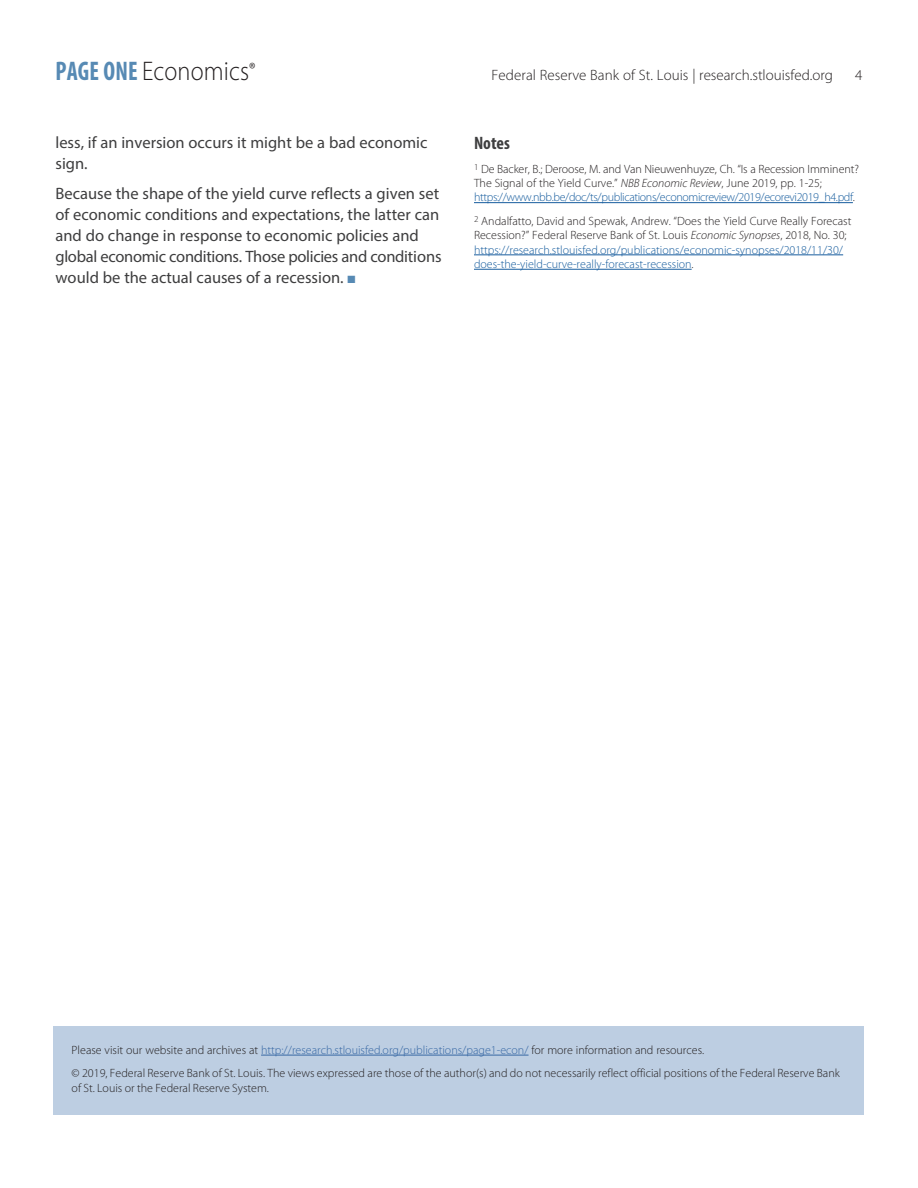
<style>
.page{position:relative;width:918px;height:1188px;background:#fff}
.page>*{position:absolute;margin:0;border:0;box-sizing:border-box;transform-origin:0 0}
.t1{font:300 27px "Myriad Pro";letter-spacing:.005em;color:#231f20;scale:.9 1}
.Notes_and_Refs_Head{font:700 condensed 18px "Myriad Pro";color:#3e3e3f}
.t2{font:300 18px "Myriad Pro";color:#231f20;scale:.9 1}
.Text{font:16.5px/21px "Myriad Pro";color:#3e3e3f}
.t3{font:300 15px "Myriad Pro";letter-spacing:.005em;color:#231f20}
.Notes_and_Refs{font:300 12px/14.4px "Myriad Pro";color:#175d9e}
.Notes_and_Refs-2{font:300 12px/14.4px "Myriad Pro";letter-spacing:-.01em;color:#231f20}
.Author_Note{font:300 12px/14.4px "Myriad Pro";color:#231f20}
.Text-2{font:300 12px "Myriad Pro";color:#231f20}
.s1{font-weight:700;font-stretch:condensed;color:#578ab4}
.s2{color:#578ab4}
.s3{font-style:italic}
.s4{color:#175d9e}
.s5{color:#231f20}
.s6{font-style:italic;color:#231f20}
.s7{color:#3667a4}
</style>
<div class="page">
<hr style="left:474px;top:202px;width:379px;height:1px;background:#175d9e">
<hr style="left:474px;top:255px;width:369px;height:1px;background:#175d9e">
<hr style="left:474px;top:269px;width:218px;height:1px;background:#175d9e">
<div style="left:54px;top:1027px;width:810px;height:88px;background:#bdcee2"></div>
<hr style="left:261px;top:1055px;width:268px;height:1px;background:#3667a4">
<p class="t1" style="left:56px;top:56px;width:217px"><span class="s1">PAGE ONE</span> Economics</p>
<p class="t3" style="left:492px;top:67px;width:343px">Federal Reserve Bank of St. Louis | research.stlouisfed.org</p>
<p class="t3" style="left:855px;top:67px;width:9px">4</p>
<p class="t2" style="left:249px;top:59px;width:9px">®</p>
<p class="Text" style="left:56px;top:132px;width:373px">less, if an inversion occurs it might be a bad economic sign.</p>
<p class="Text" style="left:56px;top:183px;width:388px">Because the shape of the yield curve reflects a given set of economic conditions and expectations, the latter can and do change in response to economic policies and global economic conditions. Those policies and conditions would be the actual causes of a recession. <span class="s2">■</span></p>
<p class="Notes_and_Refs_Head" style="left:474px;top:132px;width:38px">Notes</p>
<p class="Notes_and_Refs-2" style="left:474px;top:162px;width:387px"><sup>1</sup> De Backer, B.; Deroose, M. and Van Nieuwenhuyze, Ch. “Is a Recession Imminent?<br>The Signal of the Yield Curve.” <span class="s3">NBB Economic Review</span>, June 2019, pp. 1-25; <span class="s4">https://www.nbb.be/doc/ts/publications/economicreview/2019/ecorevi2019_h4.pdf</span>.</p>
<p class="Notes_and_Refs" style="left:474px;top:214px;width:379px"><sup>2</sup> <span class="s5">Andalfatto, David and Spewak, Andrew. “Does the Yield Curve Really Forecast Recession?” Federal Reserve Bank of St. Louis</span> <span class="s6">Economic Synopses</span><span class="s5">, 2018, No. 30; </span>https://research.stlouisfed.org/publications/economic-synopses/2018/11/30/ does-the-yield-curve-really-forecast-recession<span class="s5">.</span></p>
<p class="Text-2" style="left:72px;top:1043px;width:634px">Please visit our website and archives at <span class="s7">http://research.stlouisfed.org/publications/page1-econ/</span> for more information and resources.</p>
<p class="Author_Note" style="left:72px;top:1066px;width:770px">© 2019, Federal Reserve Bank of St. Louis. The views expressed are those of the author(s) and do not necessarily reflect official positions of the Federal Reserve Bank of St. Louis or the Federal Reserve System.</p>
</div>
